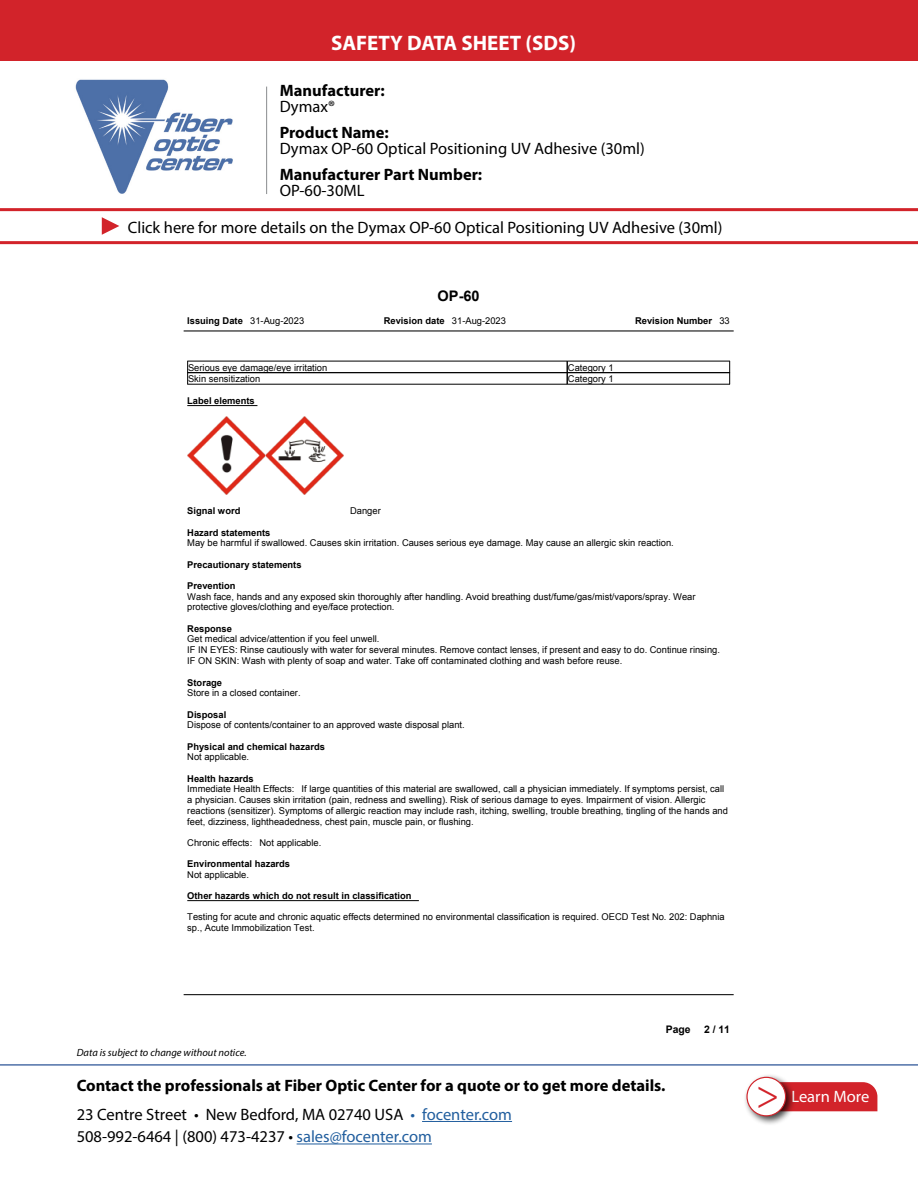
<style>
.page{position:relative;width:918px;height:1188px;background:#fff}
.page>*{position:absolute;margin:0;border:0;box-sizing:border-box;transform-origin:0 0}
.t1{font:42px "Minion Pro";color:#d2232a}
.t2{font:700 21px "Myriad Pro";color:#fff}
.t3{font:16.5px/22.5px "Myriad Pro";color:#000}
.t4{font:700 16.5px/16.5px "Myriad Pro";color:#000}
.t5{font:16.5px "Myriad Pro";color:#fff}
.t6{font:700 14.55px "Arial";color:#000}
.t7{font:italic 10.5px "Myriad Pro";color:#000}
.t8{font:700 10.35px "Arial";color:#000}
.t9{font:9.3px/10.8px "Arial";color:#000}
.t10{font:700 9.3px "Arial";color:#000}
.s1{font-weight:400}
.s2{font-weight:700}
.s3{color:#215e9e}
</style>
<div class="page">
<hr style="left:422px;top:1121px;width:90px;height:1px;background:#215e9e">
<hr style="left:297px;top:1144px;width:135px;height:1px;background:#215e9e">
<hr style="left:0;top:1064px;width:918px;height:2px;background:#4f70a8">
<img style="left:75px;top:79px;width:158px;height:115px">
<hr style="left:266px;top:87px;width:1px;height:107px;background:#8a8c8e">
<div style="left:796px;top:1082px;width:81px;height:29px;background:#d2232a"></div>
<div style="left:743px;top:1074px;width:53px;height:52px;background:#000;opacity:.75"></div>
<div style="left:747px;top:1077px;width:39px;height:39px;background:#fff;border-radius:50%"></div>
<div style="left:746px;top:1077px;width:40px;height:39px;border:1px solid #d2232a;border-radius:50%"></div>
<hr style="left:0;top:241px;width:918px;height:3px;background:#d2232a">
<hr style="left:0;top:208px;width:918px;height:3px;background:#d2232a">
<svg style="left:102px;top:217px;width:17px;height:18px"></svg>
<div style="left:0;top:0;width:918px;height:60px;background:#d2232a"></div>
<hr style="left:184px;top:330px;width:550px;height:1px;background:#000">
<hr style="left:187px;top:405px;width:70px;height:1px;background:#000">
<img style="left:187px;top:417px;width:157px;height:78px">
<hr style="left:187px;top:900px;width:232px;height:1px;background:#000">
<hr style="left:184px;top:994px;width:550px;height:1px;background:#000">
<hr style="left:187px;top:361px;width:380px;height:1px;background:#010101">
<hr style="left:567px;top:361px;width:163px;height:1px;background:#010101">
<hr style="left:187px;top:372px;width:380px;height:1px;background:#010101">
<hr style="left:187px;top:384px;width:380px;height:1px;background:#010101">
<svg style="left:187px;top:361px;width:1px;height:23px"></svg>
<hr style="left:567px;top:372px;width:163px;height:1px;background:#010101">
<hr style="left:567px;top:384px;width:163px;height:1px;background:#010101">
<svg style="left:567px;top:361px;width:1px;height:23px"></svg>
<svg style="left:729px;top:361px;width:1px;height:23px"></svg>
<p class="t2" style="left:331px;top:29px;width:246px">SAFETY DATA SHEET (SDS)</p>
<p class="t4" style="left:280px;top:81px;width:107px">Manufacturer:<br><span class="s1">Dymax®</span></p>
<p class="t3" style="left:280px;top:124px;width:367px;line-height:16.5px"><span class="s2">Product Name:<br></span>Dymax OP-60 Optical Positioning UV Adhesive (30ml)</p>
<p class="t4" style="left:280px;top:165px;width:204px">Manufacturer Part Number:</p>
<p class="t3" style="left:280px;top:179px;width:86px">OP-60-30ML</p>
<p class="t3" style="left:128px;top:216px;width:596px">Click here for more details on the Dymax OP-60 Optical Positioning UV Adhesive (30ml)</p>
<h3 class="t6" style="left:438px;top:286px;width:44px">OP-60</h3>
<p class="t10" style="left:187px;top:314px;width:118px">Issuing Date <span class="s1">31-Aug-2023</span></p>
<p class="t10" style="left:384px;top:314px;width:124px">Revision date <span class="s1">31-Aug-2023</span></p>
<p class="t10" style="left:635px;top:314px;width:96px">Revision Number <span class="s1">33</span></p>
<p class="t9" style="left:188px;top:362px;width:141px">Serious eye damage/eye irritation</p>
<p class="t9" style="left:568px;top:362px;width:47px">Category 1</p>
<p class="t9" style="left:188px;top:373px;width:74px">Skin sensitization</p>
<p class="t9" style="left:568px;top:373px;width:47px">Category 1</p>
<p class="t10" style="left:187px;top:395px;width:69px">Label elements</p>
<p class="t10" style="left:187px;top:505px;width:55px">Signal word</p>
<p class="t9" style="left:350px;top:506px;width:32px">Danger</p>
<p class="t10" style="left:187px;top:526px;width:85px">Hazard statements</p>
<p class="t9" style="left:187px;top:538px;width:488px">May be harmful if swallowed. Causes skin irritation. Causes serious eye damage. May cause an allergic skin reaction.</p>
<p class="t10" style="left:187px;top:558px;width:116px">Precautionary statements</p>
<p class="t10" style="left:187px;top:580px;width:50px">Prevention</p>
<p class="t9" style="left:187px;top:591px;width:510px">Wash face, hands and any exposed skin thoroughly after handling. Avoid breathing dust/fume/gas/mist/vapors/spray. Wear protective gloves/clothing and eye/face protection.</p>
<p class="t10" style="left:187px;top:623px;width:46px">Response</p>
<p class="t9" style="left:187px;top:634px;width:534px">Get medical advice/attention if you feel unwell.<br>IF IN EYES: Rinse cautiously with water for several minutes. Remove contact lenses, if present and easy to do. Continue rinsing.<br>IF ON SKIN: Wash with plenty of soap and water. Take off contaminated clothing and wash before reuse.</p>
<p class="t10" style="left:187px;top:676px;width:36px">Storage</p>
<p class="t9" style="left:187px;top:687px;width:115px">Store in a closed container.</p>
<p class="t10" style="left:187px;top:708px;width:40px">Disposal</p>
<p class="t9" style="left:187px;top:720px;width:279px">Dispose of contents/container to an approved waste disposal plant.</p>
<p class="t10" style="left:187px;top:740px;width:139px">Physical and chemical hazards</p>
<p class="t9" style="left:187px;top:752px;width:63px">Not applicable.</p>
<p class="t10" style="left:187px;top:772px;width:68px">Health hazards</p>
<p class="t9" style="left:187px;top:784px;width:542px">Immediate Health Effects: If large quantities of this material are swallowed, call a physician immediately. If symptoms persist, call a physician. Causes skin irritation (pain, redness and swelling). Risk of serious damage to eyes. Impairment of vision. Allergic reactions (sensitizer). Symptoms of allergic reaction may include rash, itching, swelling, trouble breathing, tingling of the hands and feet, dizziness, lightheadedness, chest pain, muscle pain, or flushing.</p>
<p class="t9" style="left:187px;top:837px;width:136px">Chronic effects: Not applicable.</p>
<p class="t10" style="left:187px;top:858px;width:104px">Environmental hazards</p>
<p class="t9" style="left:187px;top:869px;width:63px">Not applicable.</p>
<p class="t10" style="left:187px;top:890px;width:226px">Other hazards which do not result in classification</p>
<p class="t9" style="left:187px;top:912px;width:539px">Testing for acute and chronic aquatic effects determined no environmental classification is required. OECD Test No. 202: Daphnia sp., Acute Immobilization Test.</p>
<p class="t7" style="left:77px;top:1046px;width:171px">Data is subject to change without notice.</p>
<p class="t8" style="left:666px;top:1022px;width:26px">Page</p>
<p class="t8" style="left:704px;top:1022px;width:28px">2/11</p>
<p class="t4" style="left:77px;top:1076px;width:590px">Contact the professionals at Fiber Optic Center for a quote or to get more details.</p>
<p class="t3" style="left:77px;top:1103px;width:437px">23 Centre Street • New Bedford, MA 02740 USA <span class="s3">• focenter.com<br></span>508-992-6464 | (800) 473-4237 • <span class="s3">sales@focenter.com</span></p>
<p class="t1" style="left:756px;top:1066px;width:25px">&gt;</p>
<p class="t5" style="left:791px;top:1087px;width:79px">Learn More</p>
</div>
